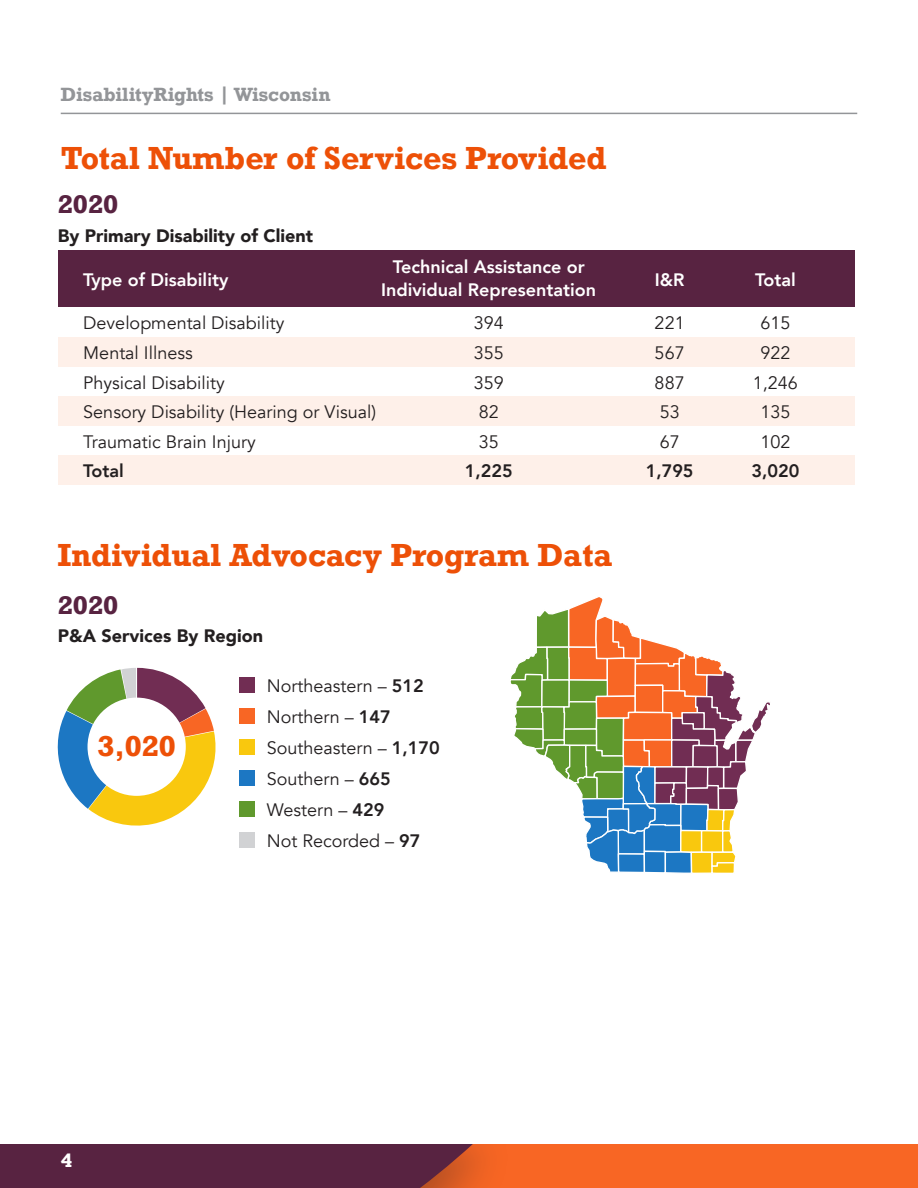
<style>
.page{position:relative;width:918px;height:1188px;background:#fff}
.page>*{position:absolute;margin:0;border:0;box-sizing:border-box;transform-origin:0 0}
.t1{font:700 30px "Rockwell";color:#ed5007}
.t2{font:700 27px "Rockwell";color:#ed5007}
.t3{font:700 24px "Rockwell";color:#582341}
.t4{font:18px "Avenir";color:#231f20}
.t5{font:800 18px/22.5px "Avenir";color:#fff;text-align:center}
.t6{font:900 18px "Avenir";color:#231f20}
.t7{font:700 18px "Rockwell";color:#939598}
.t8{font:800 18px "Avenir";color:#231f20}
.t9{font:700 18px "Rockwell";color:#fff}
.s1{font-weight:800}
</style>
<div class="page">
<div style="left:0;top:1144px;width:918px;height:44px;background:#f86624"></div>
<div style="left:0;top:1116px;width:515px;height:72px;background:#f46423"></div>
<div style="left:0;top:1144px;width:473px;height:44px;background:#582341"></div>
<div style="left:0;top:0;width:918px;height:1144px;background:#fff"></div>
<hr style="left:61px;top:113px;width:796px;height:1px;background:#939598">
<svg style="left:508px;top:112px;width:265px;height:761px"></svg>
<div style="left:239px;top:677px;width:16px;height:15px;background:#712d53"></div>
<div style="left:239px;top:708px;width:16px;height:15px;background:#f86624"></div>
<div style="left:239px;top:739px;width:16px;height:16px;background:#f9c80e"></div>
<div style="left:239px;top:770px;width:16px;height:16px;background:#1c77c3"></div>
<div style="left:239px;top:801px;width:16px;height:16px;background:#60992d"></div>
<div style="left:239px;top:832px;width:16px;height:16px;background:#d1d2d4"></div>
<svg style="left:57px;top:668px;width:159px;height:158px"></svg>
<div style="left:88px;top:698px;width:98px;height:98px;background:#fff;border-radius:50%"></div>
<div style="left:58px;top:250px;width:796px;height:58px;background:#582341"></div>
<div style="left:58px;top:308px;width:796px;height:29px;background:#fff"></div>
<div style="left:58px;top:426px;width:796px;height:30px;background:#fff"></div>
<div style="left:58px;top:367px;width:796px;height:29px;background:#fff"></div>
<div style="left:58px;top:337px;width:796px;height:30px;background:#fef0e9"></div>
<div style="left:58px;top:456px;width:796px;height:29px;background:#fef0e9"></div>
<div style="left:58px;top:396px;width:796px;height:30px;background:#fef0e9"></div>
<p class="t7" style="left:61px;top:83px;width:272px">DisabilityRights | Wisconsin</p>
<h2 class="t1" style="left:61px;top:139px;width:547px">Total Number of Services Provided</h2>
<p class="t3" style="left:58px;top:189px;width:62px">2020</p>
<p class="t6" style="left:58px;top:220px;width:257px">By Primary Disability of Client</p>
<p class="t5" style="left:83px;top:268px;width:147px">Type of Disability</p>
<p class="t4" style="left:83px;top:312px;width:203px">Developmental Disability</p>
<p class="t4" style="left:83px;top:342px;width:111px">Mental Illness</p>
<p class="t4" style="left:83px;top:372px;width:143px">Physical Disability</p>
<p class="t5" style="left:381px;top:256px;width:217px">Technical Assistance or<br>Individual Representation</p>
<p class="t4" style="left:474px;top:312px;width:32px">394</p>
<p class="t4" style="left:474px;top:342px;width:32px">355</p>
<p class="t4" style="left:474px;top:372px;width:32px">359</p>
<p class="t4" style="left:83px;top:401px;width:294px">Sensory Disability (Hearing or Visual)</p>
<p class="t4" style="left:479px;top:401px;width:22px">82</p>
<p class="t4" style="left:83px;top:431px;width:174px">Traumatic Brain Injury</p>
<p class="t4" style="left:479px;top:431px;width:22px">35</p>
<p class="t8" style="left:83px;top:457px;width:42px">Total</p>
<p class="t8" style="left:465px;top:457px;width:49px">1,225</p>
<p class="t1" style="left:58px;top:535px;width:556px">Individual Advocacy Program Data</p>
<p class="t3" style="left:58px;top:590px;width:62px">2020</p>
<p class="t6" style="left:58px;top:620px;width:207px">P&amp;A Services By Region</p>
<p class="t2" style="left:97px;top:729px;width:80px">3,020</p>
<p class="t4" style="left:267px;top:675px;width:158px">Northeastern – <span class="s1">512</span></p>
<p class="t4" style="left:267px;top:706px;width:125px">Northern – <span class="s1">147</span></p>
<p class="t4" style="left:267px;top:737px;width:174px">Southeastern – <span class="s1">1,170</span></p>
<p class="t4" style="left:267px;top:768px;width:125px">Southern – <span class="s1">665</span></p>
<p class="t4" style="left:267px;top:799px;width:119px">Western – <span class="s1">429</span></p>
<p class="t4" style="left:267px;top:830px;width:155px">Not Recorded – <span class="s1">97</span></p>
<p class="t5" style="left:655px;top:268px;width:31px">I&amp;R</p>
<p class="t5" style="left:755px;top:268px;width:42px">Total</p>
<p class="t4" style="left:655px;top:312px;width:32px">221</p>
<p class="t4" style="left:760px;top:312px;width:32px">615</p>
<p class="t4" style="left:655px;top:342px;width:32px">567</p>
<p class="t4" style="left:760px;top:342px;width:32px">922</p>
<p class="t4" style="left:655px;top:372px;width:32px">887</p>
<p class="t4" style="left:753px;top:372px;width:47px">1,246</p>
<p class="t4" style="left:660px;top:401px;width:22px">53</p>
<p class="t4" style="left:760px;top:401px;width:32px">135</p>
<p class="t4" style="left:660px;top:431px;width:22px">67</p>
<p class="t4" style="left:760px;top:431px;width:32px">102</p>
<p class="t8" style="left:646px;top:457px;width:49px">1,795</p>
<p class="t8" style="left:751px;top:457px;width:49px">3,020</p>
<p class="t9" style="left:61px;top:1149px;width:13px">4</p>
</div>
